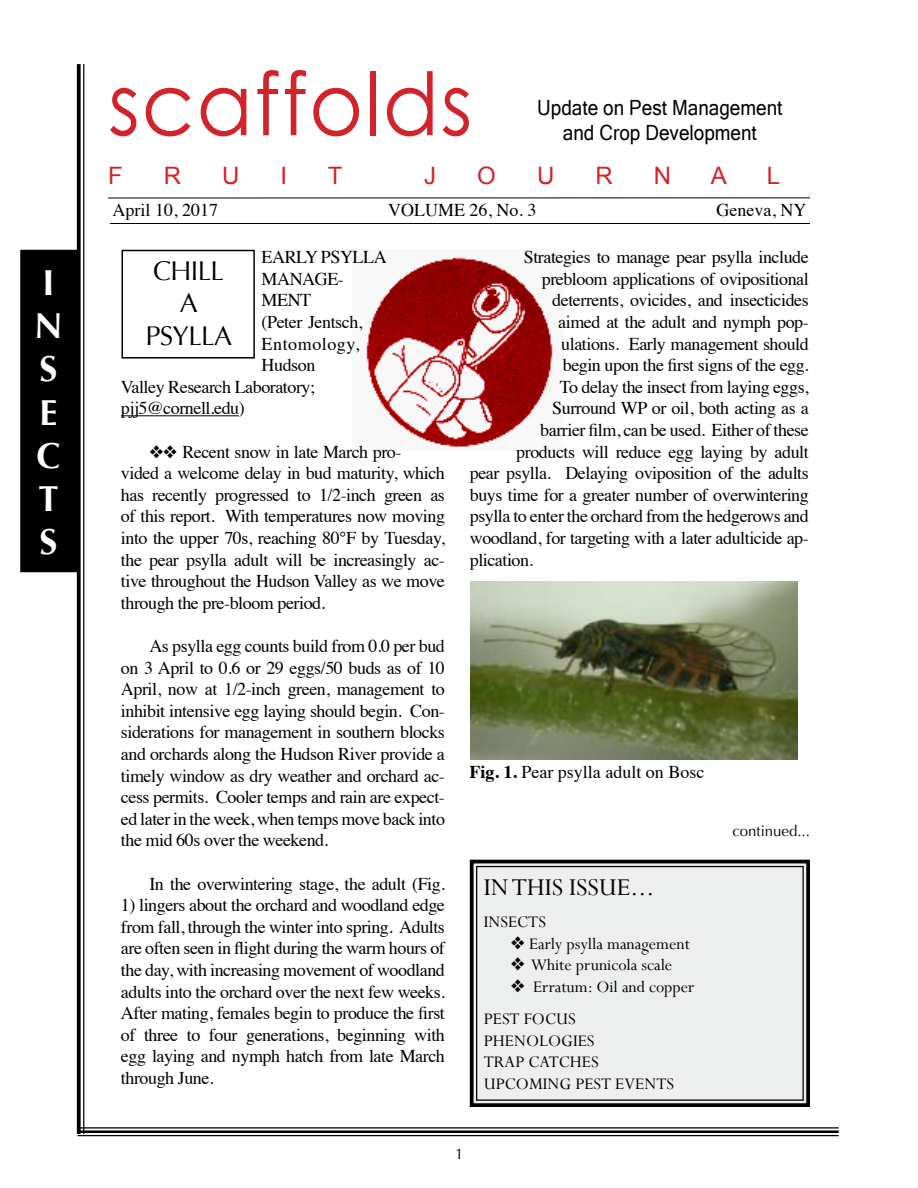
<style>
.page{position:relative;width:918px;height:1188px;background:#fff}
.page>*{position:absolute;margin:0;border:0;box-sizing:border-box;transform-origin:0 0}
.t1{font:87px "Century Gothic";letter-spacing:.015em;color:#d2232a;scale:.95 1}
.t2{font:700 36px/43.2px "Optima";color:#fff}
.t3{font:27px "Perpetua";color:#000}
.t4{font:27px/32.4px "Optima";letter-spacing:-.025em;color:#000;text-align:center}
.t5{font:24px "Arial";color:#d2232a}
.t6{font:21px/25.2px "Microsoft Sans Serif";color:#000;text-align:center;scale:.9 1}
.t7{font:18px/21.6px "Times";letter-spacing:-.025em;color:#000;text-align:justify}
.t8{font:18px/21.6px "Perpetua";color:#000}
.t9{font:18px "Times";color:#000}
.t10{font:18px "Times";letter-spacing:.03em;color:#000}
.t11{font:15px "Optima";color:#000}
.s1{font-weight:700}
</style>
<div class="page">
<svg style="left:77px;top:64px;width:4px;height:1070px;background:#191919"></svg>
<hr style="left:83px;top:64px;width:1px;height:1070px;background:#000">
<hr style="left:110px;top:223px;width:700px;height:1px;background:#000">
<hr style="left:78px;top:1127px;width:761px;height:2px;background:#000">
<hr style="left:78px;top:1130px;width:761px;height:3px;background:#000">
<hr style="left:78px;top:1135px;width:761px;height:1px;background:#000">
<hr style="left:108px;top:197px;width:702px;height:1px;background:#000">
<img style="left:366px;top:254px;width:189px;height:197px">
<div style="left:469px;top:859px;width:341px;height:248px;background:#edeeee"></div>
<div style="left:476px;top:866px;width:328px;height:235px;border:1px solid #000"></div>
<hr style="left:121px;top:415px;width:118px;height:1px;background:#000">
<div style="left:122px;top:250px;width:133px;height:109px;border:2px solid #000"></div>
<div style="left:22px;top:251px;width:54px;height:320px;background:#000"></div>
<div style="left:20px;top:250px;width:58px;height:322px;border:3px solid #000"></div>
<img style="left:471px;top:581px;width:326px;height:178px">
<h2 class="t2" style="left:34px;top:262px;width:30px">I<br>N<br>S<br>E<br>C<br>T<br>S</h2>
<h1 class="t1" style="left:108px;top:51px;width:385px">scaffolds</h1>
<h3 class="t5" style="left:108px;top:160px;width:16px">F</h3>
<h3 class="t5" style="left:164px;top:160px;width:19px">R</h3>
<h3 class="t5" style="left:222px;top:160px;width:19px">U</h3>
<h3 class="t5" style="left:281px;top:160px;width:8px">I</h3>
<h3 class="t5" style="left:328px;top:160px;width:16px">T</h3>
<h3 class="t5" style="left:424px;top:160px;width:13px">J</h3>
<h3 class="t5" style="left:477px;top:160px;width:20px">O</h3>
<h3 class="t5" style="left:537px;top:160px;width:19px">U</h3>
<h3 class="t5" style="left:595px;top:160px;width:19px">R</h3>
<h3 class="t5" style="left:654px;top:160px;width:19px">N</h3>
<h3 class="t5" style="left:711px;top:160px;width:18px">A</h3>
<h3 class="t5" style="left:767px;top:160px;width:15px">L</h3>
<p class="t6" style="left:537px;top:95px;width:274px">Update on Pest Management and Crop Development</p>
<p class="t9" style="left:113px;top:193px;width:107px">April 10, 2017</p>
<p class="t9" style="left:388px;top:193px;width:150px">VOLUME 26, No. 3</p>
<p class="t9" style="left:717px;top:193px;width:91px">Geneva, NY</p>
<p class="t7" style="left:262px;top:245px;width:127px">EARLY PSYLLA</p>
<p class="t7" style="left:262px;top:266px;width:84px">MANAGE-</p>
<p class="t7" style="left:262px;top:288px;width:51px">MENT</p>
<p class="t7" style="left:262px;top:310px;width:102px">(Peter Jentsch,</p>
<p class="t10" style="left:262px;top:327px;width:99px">Entomology,</p>
<p class="t7" style="left:262px;top:353px;width:55px">Hudson</p>
<p class="t7" style="left:121px;top:374px;width:196px">Valley Research Laboratory;</p>
<p class="t7" style="left:121px;top:396px;width:125px">pjj5@cornell.edu)</p>
<p class="t7" style="left:121px;top:439px;width:326px;text-align:left;text-indent:29px">❖❖ Recent snow in late March pro-<br>vided a welcome delay in bud maturity, which has recently progressed to 1/2-inch green as of this report. With temperatures now moving into the upper 70s, reaching 80°F by Tuesday, the pear psylla adult will be increasingly ac&shy;tive throughout the Hudson Valley as we move through the pre-bloom period.</p>
<p class="t7" style="left:121px;top:634px;width:326px;text-indent:28px">As psylla egg counts build from 0.0 per bud on 3 April to 0.6 or 29 eggs/50 buds as of 10<br>April, now at 1/2-inch green, management to inhibit intensive egg laying should begin. Con&shy;siderations for management in southern blocks and orchards along the Hudson River provide a timely window as dry weather and orchard ac&shy;cess permits. Cooler temps and rain are expect&shy;ed later in the week, when temps move back into the mid 60s over the weekend.</p>
<p class="t7" style="left:149px;top:871px;width:297px">In the overwintering stage, the adult (Fig.</p>
<p class="t7" style="left:121px;top:893px;width:326px">1) lingers about the orchard and woodland edge from fall, through the winter into spring. Adults are often seen in flight during the warm hours of the day, with increasing movement of woodland adults into the orchard over the next few weeks.<br>After mating, females begin to produce the first of three to four generations, beginning with egg laying and nymph hatch from late March through June.</p>
<h3 class="t4" style="left:145px;top:255px;width:88px">CHILL<br>A<br>PSYLLA</h3>
<p class="t7" style="left:524px;top:245px;width:287px">Strategies to manage pear psylla include</p>
<p class="t7" style="left:542px;top:266px;width:269px">prebloom applications of ovipositional</p>
<p class="t7" style="left:552px;top:288px;width:258px">deterrents, ovicides, and insecticides</p>
<p class="t7" style="left:558px;top:310px;width:252px">aimed at the adult and nymph pop-</p>
<p class="t7" style="left:561px;top:331px;width:249px">ulations. Early management should</p>
<p class="t7" style="left:563px;top:353px;width:248px">begin upon the first signs of the egg.</p>
<p class="t7" style="left:560px;top:374px;width:251px">To delay the insect from laying eggs,</p>
<p class="t7" style="left:552px;top:396px;width:258px">Surround WP or oil, both acting as a</p>
<p class="t7" style="left:540px;top:418px;width:270px">barrier film, can be used. Either of these</p>
<p class="t7" style="left:516px;top:439px;width:294px">products will reduce egg laying by adult</p>
<p class="t7" style="left:470px;top:461px;width:341px">pear psylla. Delaying oviposition of the adults</p>
<p class="t7" style="left:470px;top:482px;width:341px">buys time for a greater number of overwintering</p>
<p class="t7" style="left:470px;top:504px;width:341px">psylla to enter the orchard from the hedgerows and</p>
<p class="t7" style="left:470px;top:526px;width:341px">woodland, for targeting with a later adulticide ap-</p>
<p class="t7" style="left:470px;top:547px;width:65px">plication.</p>
<p class="t9" style="left:470px;top:755px;width:236px"><span class="s1">Fig. 1.</span> Pear psylla adult on Bosc</p>
<h3 class="t3" style="left:484px;top:870px;width:172px">IN THIS ISSUE...</h3>
<p class="t8" style="left:484px;top:911px;width:64px">INSECTS</p>
<p class="t8" style="left:511px;top:932px;width:181px">❖ Early psylla management</p>
<p class="t8" style="left:511px;top:954px;width:163px">❖ White prunicola scale</p>
<p class="t8" style="left:484px;top:970px;width:212px;line-height:32.4px;text-indent:27px">❖ Erratum: Oil and copper<br>PEST FOCUS</p>
<p class="t8" style="left:484px;top:1030px;width:192px">PHENOLOGIES<br>TRAP CATCHES<br>UPCOMING PEST EVENTS</p>
<p class="t11" style="left:732px;top:822px;width:79px">continued...</p>
<p class="t11" style="left:455px;top:1145px;width:10px">1</p>
</div>
